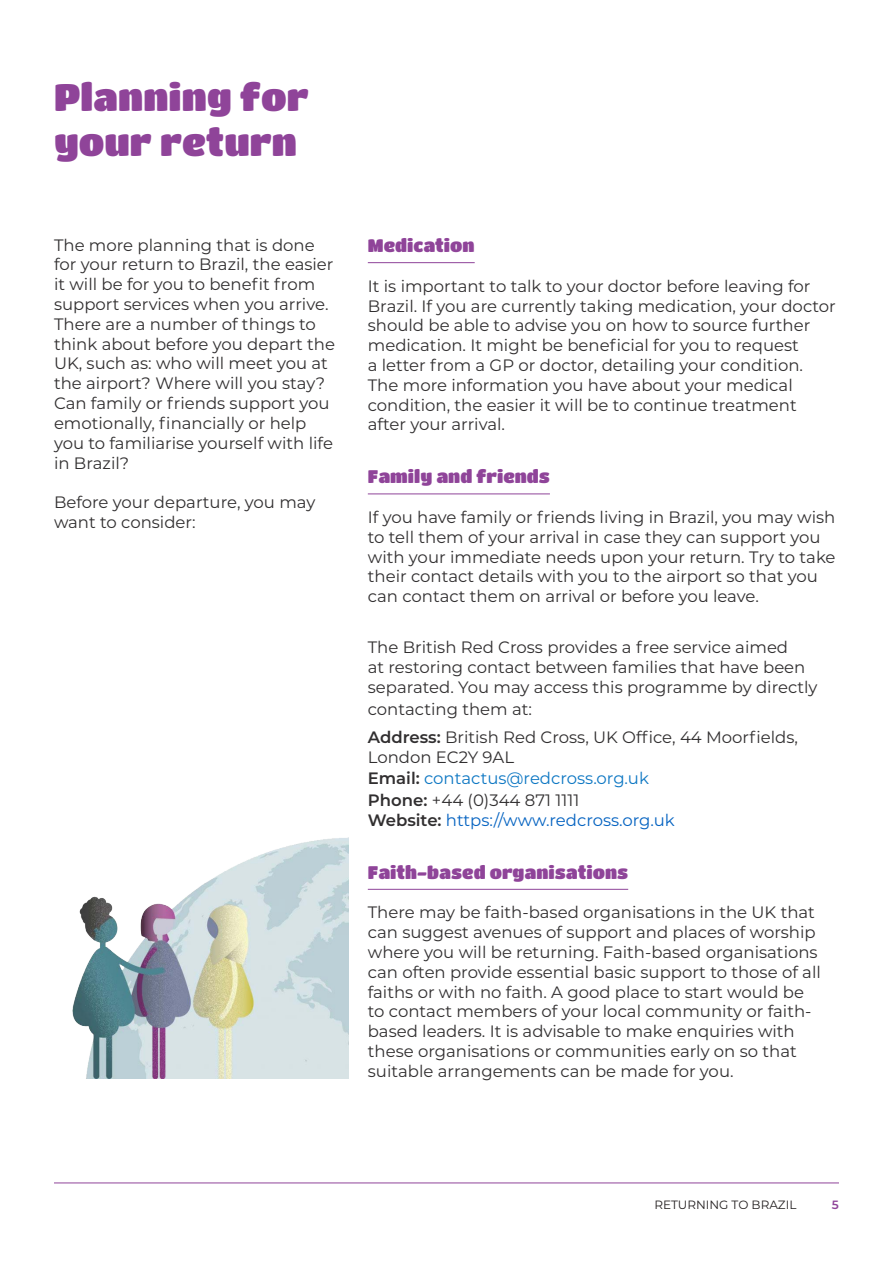
<style>
.page{position:relative;width:893px;height:1263px;background:#fff}
.page>*{position:absolute;margin:0;border:0;box-sizing:border-box;transform-origin:0 0}
.t1{font:37.5px/45px "Titan One";color:#8f4499}
.t2{font:18px "Titan One";color:#8f4499}
.t3{font:16.5px/19.8px "Montserrat";color:#312f30}
.t4{font:16.5px "Montserrat";color:#0563c1}
.t5{font:12px "Montserrat";color:#231f20}
.t6{font:600 12px "Montserrat";color:#8f4499}
.s1{font-weight:600}
.s2{color:#0d77c3}
.s3{font-weight:600;color:#312f30}
</style>
<div class="page">
<hr style="left:54px;top:1182px;width:785px;height:1px;background:#8f4499">
<hr style="left:368px;top:262px;width:107px;height:1px;background:#8f4499">
<hr style="left:368px;top:493px;width:182px;height:1px;background:#8f4499">
<hr style="left:368px;top:889px;width:260px;height:1px;background:#8f4499">
<img style="left:72px;top:837px;width:277px;height:241px">
<h1 class="t1" style="left:54px;top:73px;width:256px">Planning for your return</h1>
<p class="t3" style="left:54px;top:234px;width:282px">The more planning that is done for your return to Brazil, the easier it will be for you to benefit from support services when you arrive.<br>There are a number of things to think about before you depart the<br>UK, such as: who will meet you at the airport? Where will you stay?<br>Can family or friends support you emotionally, financially or help you to familiarise yourself with life in Brazil?</p>
<p class="t3" style="left:54px;top:492px;width:263px">Before your departure, you may want to consider:</p>
<p class="t2" style="left:368px;top:235px;width:108px">Medication</p>
<p class="t3" style="left:368px;top:275px;width:469px">It is important to talk to your doctor before leaving for Brazil. If you are currently taking medication, your doctor should be able to advise you on how to source further medication. It might be beneficial for you to request<br>a letter from a GP or doctor, detailing your condition.<br>The more information you have about your medical condition, the easier it will be to continue treatment after your arrival.</p>
<p class="t2" style="left:368px;top:466px;width:184px">Family and friends</p>
<p class="t3" style="left:368px;top:507px;width:469px">If you have family or friends living in Brazil, you may wish to tell them of your arrival in case they can support you with your immediate needs upon your return. Try to take their contact details with you to the airport so that you can contact them on arrival or before you leave.</p>
<p class="t3" style="left:368px;top:637px;width:451px">The British Red Cross provides a free service aimed<br>at restoring contact between families that have been separated. You may access this programme by directly</p>
<p class="t3" style="left:368px;top:694px;width:432px;line-height:28.3px">contacting them at:<br><span class="s1">Address:</span> British Red Cross, UK Office, 44 Moorfields,</p>
<p class="t3" style="left:368px;top:745px;width:283px;line-height:21.6px">London EC2Y 9AL<br><span class="s1">Email:</span> <span class="s2">contactus@redcross.org.uk<br></span><span class="s1">Phone:</span> +44 (0)344 871 1111</p>
<p class="t4" style="left:368px;top:808px;width:309px"><span class="s3">Website:</span> https://www.redcross.org.uk</p>
<p class="t2" style="left:368px;top:861px;width:262px">Faith-based organisations</p>
<p class="t3" style="left:368px;top:902px;width:455px">There may be faith-based organisations in the UK that can suggest avenues of support and places of worship where you will be returning. Faith-based organisations can often provide essential basic support to those of all faiths or with no faith. A good place to start would be to contact members of your local community or faith&shy;based leaders. It is advisable to make enquiries with these organisations or communities early on so that suitable arrangements can be made for you.</p>
<p class="t5" style="left:654px;top:1197px;width:143px">RETURNING TO BRAZIL</p>
<p class="t6" style="left:832px;top:1196px;width:9px">5</p>
</div>
